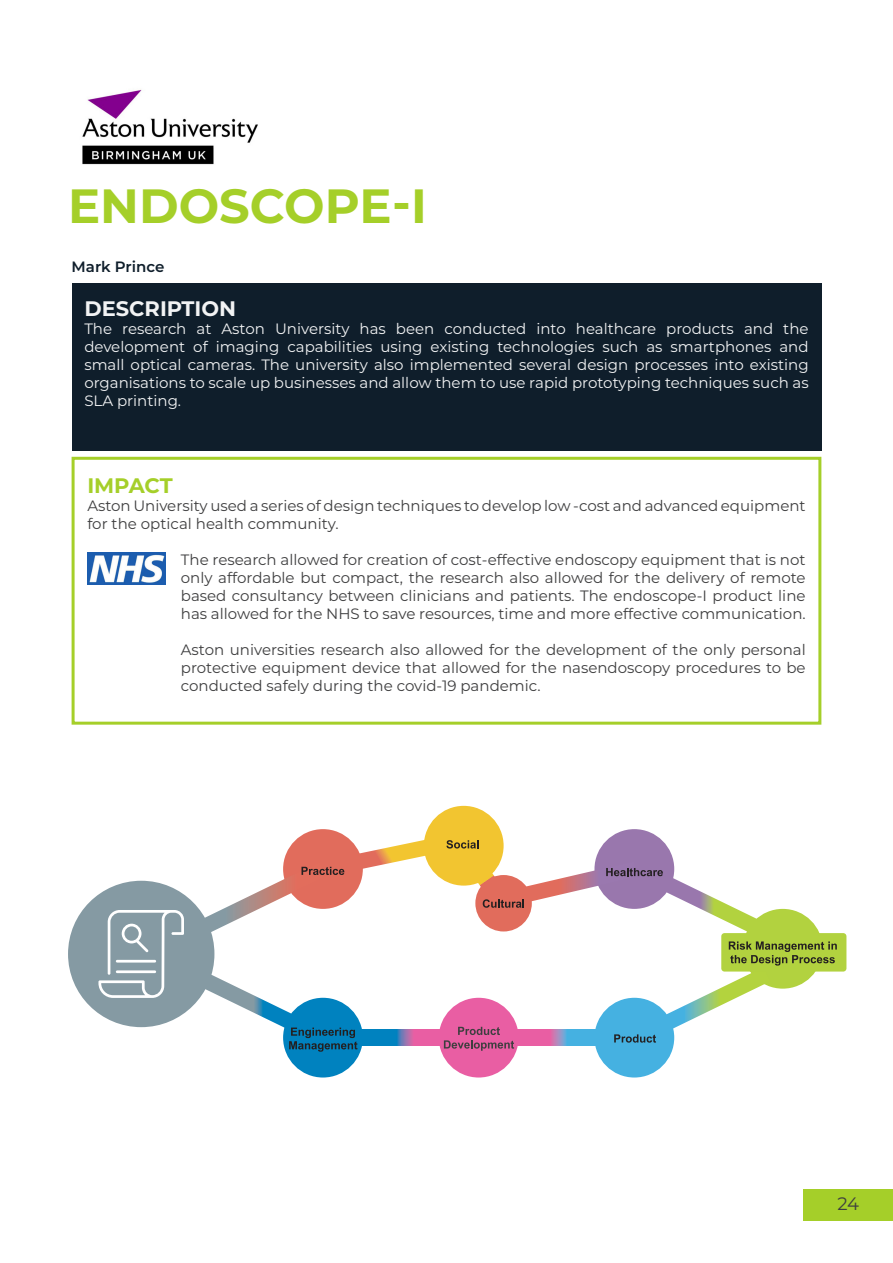
<style>
.page{position:relative;width:893px;height:1263px;background:#fff}
.page>*{position:absolute;margin:0;border:0;box-sizing:border-box;transform-origin:0 0}
.Headings{font:700 48px "Montserrat";color:#a5cf29}
.t1{font:700 21px "Montserrat";color:#f2f3f4}
.t2{font:700 21px "Montserrat";letter-spacing:-.005em;color:#a5cf29}
.t3{font:18px "Montserrat";color:#3e3e3f}
.t4{font:15px/18px "Montserrat";color:#3e3e3f;text-align:justify}
.t5{font:15px/18px "Montserrat";color:#f2f3f4;text-align:justify}
.Sub-Headings{font:600 15px "Montserrat";letter-spacing:-.005em;color:#0f1e2b}
</style>
<div class="page">
<div style="left:804px;top:1188px;width:89px;height:32px;background:#a5cf29"></div>
<img style="left:82px;top:89px;width:176px;height:76px">
<div style="left:72px;top:283px;width:749px;height:167px;background:#0f1e2b"></div>
<div style="left:72px;top:457px;width:749px;height:268px;border:3px solid #a5cf29"></div>
<img style="left:87px;top:553px;width:79px;height:32px">
<div style="left:283px;top:829px;width:80px;height:80px;background:#e16c5c;border-radius:50%"></div>
<div style="left:424px;top:806px;width:80px;height:79px;background:#f2c530;border-radius:50%"></div>
<div style="left:594px;top:829px;width:80px;height:80px;background:#9977ad;border-radius:50%"></div>
<div style="left:283px;top:998px;width:80px;height:79px;background:#0082bf;border-radius:50%"></div>
<div style="left:439px;top:998px;width:80px;height:79px;background:#e95ea3;border-radius:50%"></div>
<div style="left:594px;top:998px;width:80px;height:79px;background:#45b1e1;border-radius:50%"></div>
<div style="left:324px;top:1030px;width:155px;height:15px;background:#e95ea3"></div>
<svg style="left:446px;top:840px;width:33px;height:8px"></svg>
<div style="left:721px;top:933px;width:125px;height:38px;background:#b2d23f;border-radius:3px"></div>
<svg style="left:68px;top:838px;width:369px;height:214px"></svg>
<svg style="left:444px;top:861px;width:393px;height:190px"></svg>
<p class="Headings" style="left:68px;top:171px;width:360px">ENDOSCOPE-I</p>
<p class="Sub-Headings" style="left:72px;top:256px;width:94px">Mark Prince</p>
<p class="t1" style="left:84px;top:294px;width:153px">DESCRIPTION</p>
<p class="t5" style="left:84px;top:319px;width:726px">The research at Aston University has been conducted into healthcare products and the development of imaging capabilities using existing technologies such as smartphones and small optical cameras. The university also implemented several design processes into existing organisations to scale up businesses and allow them to use rapid prototyping techniques such as SLA printing.</p>
<p class="t2" style="left:87px;top:470px;width:87px">IMPACT</p>
<p class="t4" style="left:87px;top:496px;width:720px">Aston University used a series of design techniques to develop low -cost and advanced equipment for the optical health community.</p>
<p class="t4" style="left:181px;top:550px;width:626px">The research allowed for creation of cost-effective endoscopy equipment that is not only affordable but compact, the research also allowed for the delivery of remote based consultancy between clinicians and patients. The endoscope-I product line has allowed for the NHS to save resources, time and more effective communication.</p>
<p class="t4" style="left:181px;top:640px;width:626px">Aston universities research also allowed for the development of the only personal protective equipment device that allowed for the nasendoscopy procedures to be conducted safely during the covid-19 pandemic.</p>
<p class="t3" style="left:837px;top:1191px;width:23px">24</p>
</div>
